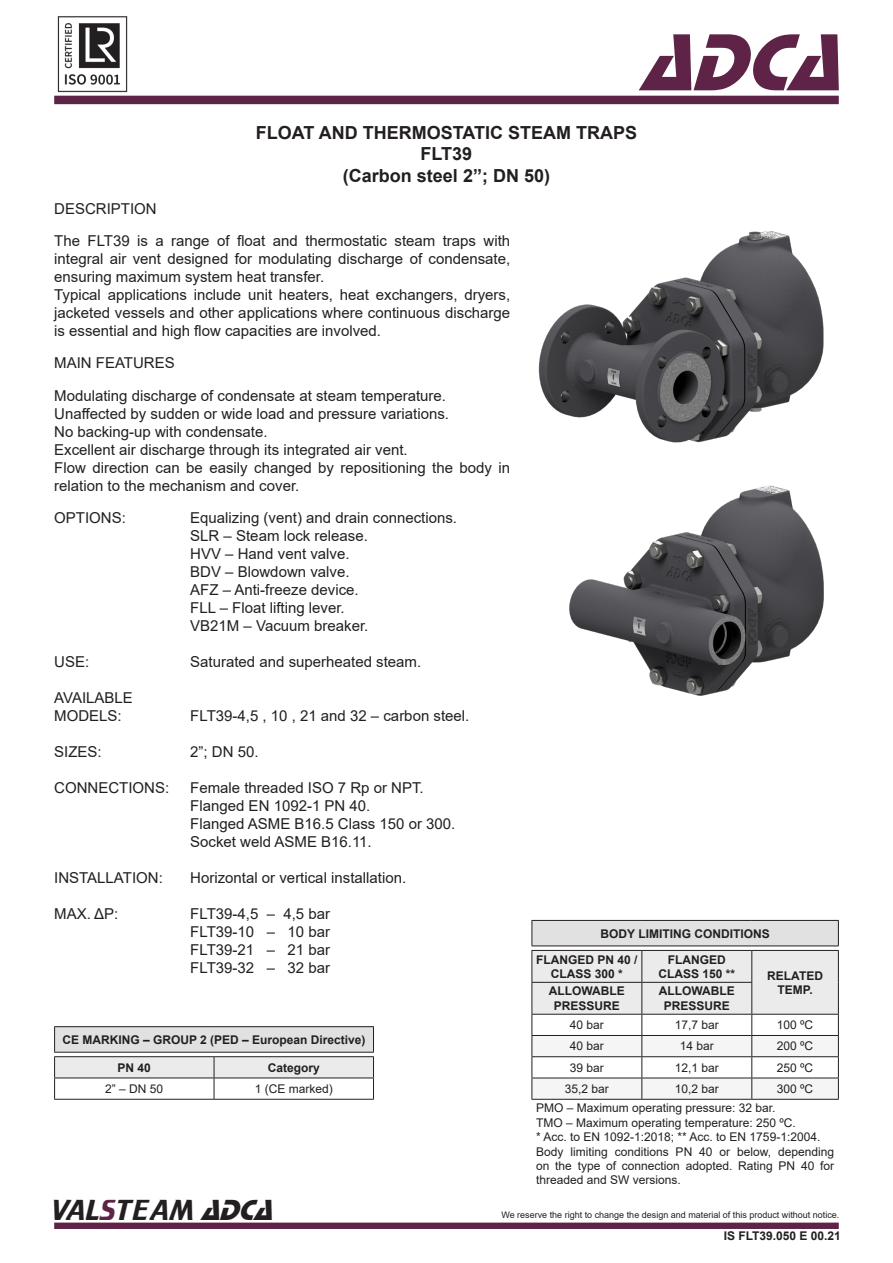
<style>
.page{position:relative;width:893px;height:1263px;background:#fff}
.page>*{position:absolute;margin:0;border:0;box-sizing:border-box;transform-origin:0 0}
.t1{font:italic 84px "Stop D";color:#5f2348}
.t2{font:30px "Trekker";color:#231f20}
.t3{font:700 18px "Arial";color:#231f20}
.t4{font:15px/18px "Arial";color:#231f20;text-align:justify}
.t5{font:12px/14.4px "Arial";color:#231f20;text-align:justify}
.t6{font:700 12px "Arial";color:#231f20}
.t7{font:9px "Arial";color:#231f20}
.s1{color:#5f2348}
.s2{font-family:"Stop D";font-style:italic}
</style>
<div class="page">
<div style="left:54px;top:96px;width:785px;height:8px;background:#5e2348"></div>
<div style="left:54px;top:1222px;width:785px;height:7px;background:#5f2348;border:2px solid #5f2348"></div>
<img style="left:57px;top:16px;width:71px;height:76px">
<img style="left:538px;top:231px;width:286px;height:212px">
<img style="left:569px;top:485px;width:255px;height:211px">
<hr style="left:531px;top:920px;width:111px;height:1px;background:#231f20">
<hr style="left:642px;top:920px;width:110px;height:1px;background:#231f20">
<hr style="left:752px;top:920px;width:87px;height:1px;background:#231f20">
<svg style="left:531px;top:921px;width:308px;height:178px"></svg>
<hr style="left:531px;top:1099px;width:111px;height:1px;background:#231f20">
<hr style="left:642px;top:1099px;width:110px;height:1px;background:#231f20">
<hr style="left:752px;top:1099px;width:87px;height:1px;background:#231f20">
<hr style="left:54px;top:1099px;width:160px;height:1px;background:#231f20">
<hr style="left:214px;top:1099px;width:160px;height:1px;background:#231f20">
<hr style="left:54px;top:1026px;width:160px;height:1px;background:#231f20">
<hr style="left:214px;top:1026px;width:160px;height:1px;background:#231f20">
<svg style="left:54px;top:1027px;width:320px;height:72px"></svg>
<hr style="left:54px;top:1077px;width:160px;height:1px;background:#231f20">
<hr style="left:214px;top:1077px;width:160px;height:1px;background:#231f20">
<h1 class="t1" style="left:640px;top:14px;width:227px">ADCA</h1>
<p class="t4" style="left:54px;top:200px;width:104px">DESCRIPTION</p>
<p class="t3" style="left:256px;top:120px;width:383px">FLOAT AND THERMOSTATIC STEAM TRAPS</p>
<p class="t3" style="left:421px;top:141px;width:53px">FLT39</p>
<p class="t3" style="left:343px;top:163px;width:209px">(Carbon steel 2”; DN 50)</p>
<p class="t4" style="left:54px;top:232px;width:458px">The FLT39 is a range of float and thermostatic steam traps with integral air vent designed for modulating discharge of condensate, ensuring maximum system heat transfer.</p>
<p class="t4" style="left:54px;top:286px;width:458px">Typical applications include unit heaters, heat exchangers, dryers, jacketed vessels and other applications where continuous discharge is essential and high flow capacities are involved.</p>
<p class="t4" style="left:54px;top:354px;width:122px">MAIN FEATURES</p>
<p class="t4" style="left:54px;top:386px;width:393px">Modulating discharge of condensate at steam temperature.</p>
<p class="t4" style="left:54px;top:404px;width:396px">Unaffected by sudden or wide load and pressure variations.</p>
<p class="t4" style="left:54px;top:422px;width:215px">No backing-up with condensate.</p>
<p class="t4" style="left:54px;top:440px;width:355px">Excellent air discharge through its integrated air vent.</p>
<p class="t4" style="left:54px;top:458px;width:457px">Flow direction can be easily changed by repositioning the body in relation to the mechanism and cover.</p>
<p class="t4" style="left:54px;top:508px;width:73px">OPTIONS:</p>
<p class="t4" style="left:54px;top:652px;width:37px">USE:</p>
<p class="t4" style="left:54px;top:688px;width:80px">AVAILABLE</p>
<p class="t4" style="left:54px;top:706px;width:69px">MODELS:</p>
<p class="t4" style="left:54px;top:742px;width:49px">SIZES:</p>
<p class="t4" style="left:54px;top:778px;width:117px">CONNECTIONS:</p>
<p class="t4" style="left:54px;top:868px;width:110px">INSTALLATION:</p>
<p class="t4" style="left:54px;top:904px;width:66px">MAX. ΔP:</p>
<p class="t4" style="left:190px;top:508px;width:268px">Equalizing (vent) and drain connections.</p>
<p class="t4" style="left:190px;top:526px;width:179px">SLR – Steam lock release.</p>
<p class="t4" style="left:190px;top:544px;width:161px">HVV – Hand vent valve.</p>
<p class="t4" style="left:190px;top:562px;width:161px">BDV – Blowdown valve.</p>
<p class="t4" style="left:190px;top:580px;width:170px">AFZ – Anti-freeze device.</p>
<p class="t4" style="left:190px;top:598px;width:156px">FLL – Float lifting lever.</p>
<p class="t4" style="left:190px;top:616px;width:180px">VB21M – Vacuum breaker.</p>
<p class="t4" style="left:190px;top:652px;width:232px">Saturated and superheated steam.</p>
<p class="t4" style="left:190px;top:706px;width:281px">FLT39-4,5 , 10 , 21 and 32 – carbon steel.</p>
<p class="t4" style="left:190px;top:742px;width:70px">2”; DN 50.</p>
<p class="t4" style="left:190px;top:778px;width:235px">Female threaded ISO 7 Rp or NPT.</p>
<p class="t4" style="left:190px;top:796px;width:182px">Flanged EN 1092-1 PN 40.</p>
<p class="t4" style="left:190px;top:814px;width:267px">Flanged ASME B16.5 Class 150 or 300.</p>
<p class="t4" style="left:190px;top:832px;width:183px">Socket weld ASME B16.11.</p>
<p class="t4" style="left:190px;top:868px;width:217px">Horizontal or vertical installation.</p>
<p class="t4" style="left:190px;top:904px;width:141px">FLT39-4,5 – 4,5 bar</p>
<p class="t4" style="left:190px;top:922px;width:141px">FLT39-10 – 10 bar</p>
<p class="t4" style="left:190px;top:940px;width:141px">FLT39-21 – 21 bar</p>
<p class="t4" style="left:190px;top:958px;width:141px">FLT39-32 – 32 bar</p>
<p class="t6" style="left:62px;top:1031px;width:305px">CE MARKING – GROUP 2 (PED – European Directive)</p>
<p class="t6" style="left:118px;top:1059px;width:35px">PN 40</p>
<p class="t6" style="left:268px;top:1059px;width:54px">Category</p>
<p class="t5" style="left:105px;top:1081px;width:60px">2” – DN 50</p>
<p class="t5" style="left:255px;top:1081px;width:80px">1 (CE marked)</p>
<p class="t6" style="left:601px;top:925px;width:171px">BODY LIMITING CONDITIONS</p>
<p class="t6" style="left:536px;top:951px;width:103px">FLANGED PN 40 /</p>
<p class="t6" style="left:551px;top:965px;width:74px">CLASS 300 *</p>
<p class="t6" style="left:668px;top:951px;width:59px">FLANGED</p>
<p class="t6" style="left:658px;top:965px;width:78px">CLASS 150 **</p>
<p class="t6" style="left:767px;top:967px;width:57px">RELATED</p>
<p class="t6" style="left:549px;top:983px;width:77px">ALLOWABLE</p>
<p class="t6" style="left:777px;top:981px;width:37px">TEMP.</p>
<p class="t6" style="left:554px;top:997px;width:68px">PRESSURE</p>
<p class="t6" style="left:659px;top:983px;width:77px">ALLOWABLE</p>
<p class="t6" style="left:664px;top:997px;width:68px">PRESSURE</p>
<p class="t5" style="left:570px;top:1018px;width:36px">40 bar</p>
<p class="t5" style="left:675px;top:1018px;width:46px">17,7 bar</p>
<p class="t5" style="left:777px;top:1018px;width:38px">100 ºC</p>
<p class="t5" style="left:570px;top:1039px;width:36px">40 bar</p>
<p class="t5" style="left:680px;top:1039px;width:36px">14 bar</p>
<p class="t5" style="left:777px;top:1039px;width:38px">200 ºC</p>
<p class="t5" style="left:570px;top:1060px;width:36px">39 bar</p>
<p class="t5" style="left:675px;top:1060px;width:46px">12,1 bar</p>
<p class="t5" style="left:777px;top:1060px;width:38px">250 ºC</p>
<p class="t5" style="left:565px;top:1081px;width:46px">35,2 bar</p>
<p class="t5" style="left:675px;top:1081px;width:46px">10,2 bar</p>
<p class="t5" style="left:777px;top:1081px;width:38px">300 ºC</p>
<p class="t5" style="left:536px;top:1101px;width:241px">PMO – Maximum operating pressure: 32 bar.</p>
<p class="t5" style="left:536px;top:1115px;width:261px">TMO – Maximum operating temperature: 250 ºC.</p>
<p class="t5" style="left:536px;top:1130px;width:286px">* Acc. to EN 1092-1:2018; ** Acc. to EN 1759-1:2004.</p>
<p class="t5" style="left:536px;top:1144px;width:299px">Body limiting conditions PN 40 or below, depending on the type of connection adopted. Rating PN 40 for threaded and SW versions.</p>
<p class="t2" style="left:51px;top:1193px;width:232px">VAL<span class="s1">S</span>TEAM <span class="s2">ADCA</span></p>
<p class="t7" style="left:501px;top:1209px;width:340px">We reserve the right to change the design and material of this product without notice.</p>
<p class="t6" style="left:724px;top:1227px;width:119px">IS FLT39.050 E 00.21</p>
</div>
